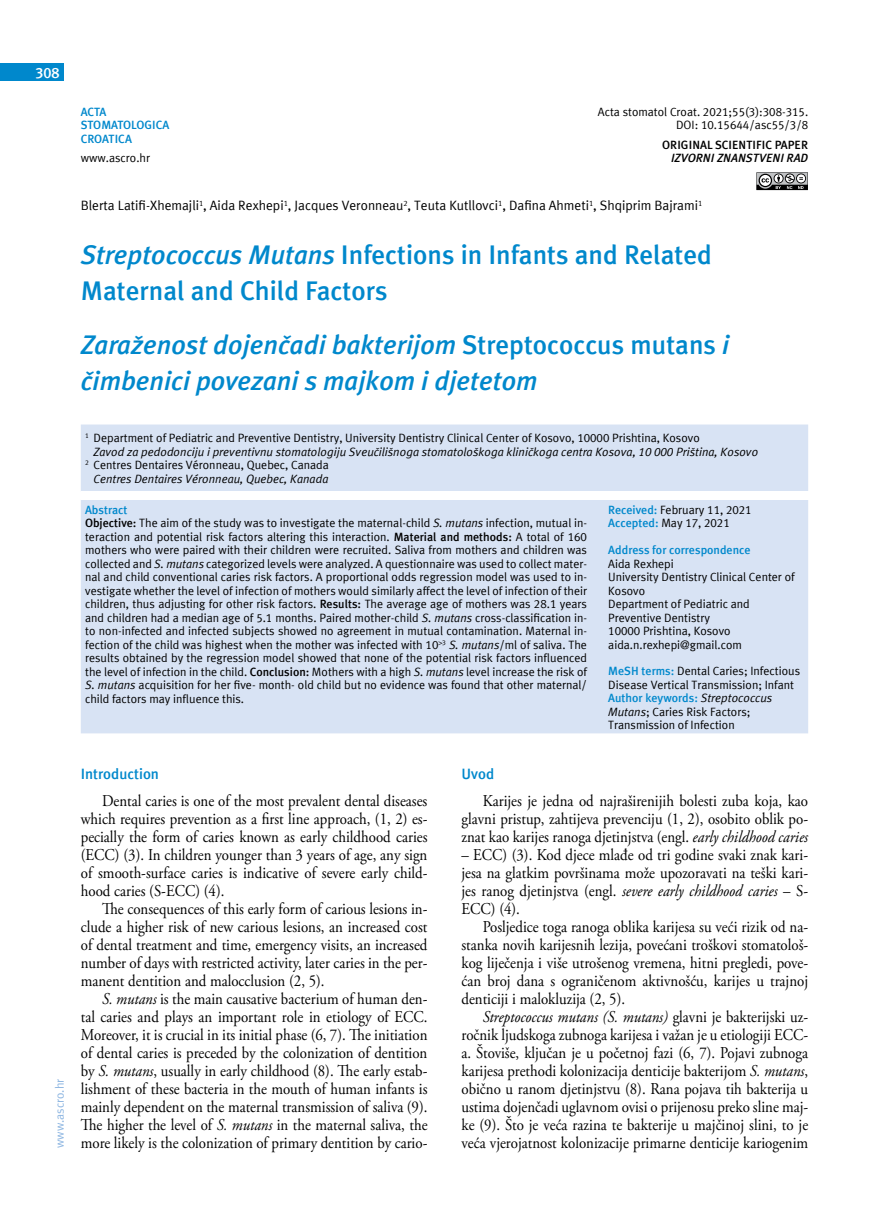
<style>
.page{position:relative;width:872px;height:1212px;background:#fff}
.page>*{position:absolute;margin:0;border:0;box-sizing:border-box;transform-origin:0 0}
.t1{font:italic 700 27px/36px "Meta ASC";color:#08c}
.t2{font:700 27px/36px "Meta ASC";color:#08c}
.t3{font:16.5px/18px "Adobe Garamond Pro";color:#000;text-align:justify;scale:.9 1}
.t4{font:700 15px "Meta ASC";color:#08c}
.t5{font:700 15px "Meta ASC";color:#fff}
.t6{font:13.5px "Meta ASC";color:#000}
.t7{font:12px/13.5px "Meta ASC";color:#000}
.t8{font:italic 12px "Meta ASC";color:#000}
.t9{font:700 12px/13.5px "Meta ASC";color:#08c}
.t10{font:700 12px "Meta ASC";letter-spacing:.005em;color:#000}
.t11{font:italic 700 12px "Meta ASC";letter-spacing:.005em;color:#000}
.t12{font:12px "Meta ASC";color:#8cb5e1}
.s1{font-style:italic}
.s2{font-style:normal}
.s3{font-weight:700;color:#08c}
.s4{font-weight:700}
</style>
<div class="page">
<div style="left:0;top:64px;width:64px;height:17px;background:#08c"></div>
<div style="left:81px;top:424px;width:727px;height:309px;background:#d8e3f4"></div>
<div style="left:81px;top:491px;width:727px;height:9px;background:#fff"></div>
<svg style="left:756px;top:172px;width:52px;height:18px"></svg>
<p class="t5" style="left:35px;top:64px;width:26px">308</p>
<p class="t12" style="left:53px;top:1148px;width:71px;rotate:-90deg">www.ascro.hr</p>
<p class="t7" style="left:598px;top:105px;width:212px;text-align:right">Acta stomatol Croat. 2021;55(3):308-315.<br>DOI: 10.15644/asc55/3/8</p>
<p class="t10" style="left:662px;top:138px;width:147px">ORIGINAL SCIENTIFIC PAPER</p>
<p class="t11" style="left:671px;top:151px;width:139px">IZVORNI ZNANSTVENI RAD</p>
<p class="t6" style="left:81px;top:198px;width:623px">Blerta Latifi-Xhemajli<sup>1</sup>, Aida Rexhepi<sup>1</sup>, Jacques Veronneau<sup>2</sup>, Teuta Kutllovci<sup>1</sup>, Dafina Ahmeti<sup>1</sup>, Shqiprim Bajrami<sup>1</sup></p>
<h1 class="t2" style="left:81px;top:237px;width:632px"><span class="s1">Streptococcus Mutans</span> Infections in Infants and Related<br>Maternal and Child Factors</h1>
<h1 class="t1" style="left:81px;top:327px;width:650px">Zaraženost dojenčadi bakterijom <span class="s2">Streptococcus mutans</span> i čimbenici povezani s majkom i djetetom</h1>
<p class="t9" style="left:81px;top:105px;width:90px">ACTA<br>STOMATOLOGICA<br>CROATICA</p>
<p class="t7" style="left:81px;top:151px;width:71px">www.ascro.hr</p>
<p class="t7" style="left:85px;top:431px;width:616px"><sup>1</sup> Department of Pediatric and Preventive Dentistry, University Dentistry Clinical Center of Kosovo, 10000 Prishtina, Kosovo</p>
<p class="t8" style="left:94px;top:445px;width:666px">Zavod za pedodonciju i preventivnu stomatologiju Sveučilišnoga stomatološkoga kliničkoga centra Kosova, 10 000 Priština, Kosovo</p>
<p class="t7" style="left:85px;top:458px;width:245px"><sup>2</sup> Centres Dentaires Véronneau, Quebec, Canada</p>
<p class="t8" style="left:94px;top:472px;width:236px">Centres Dentaires Véronneau, Quebec, Kanada</p>
<p class="t7" style="left:85px;top:503px;width:503px"><span class="s3">Abstract<br></span><span class="s4">Objective:</span> The aim of the study was to investigate the maternal-child <span class="s1">S. mutans</span> infection, mutual in&shy;teraction and potential risk factors altering this interaction. <span class="s4">Material and methods:</span> A total of 160 mothers who were paired with their children were recruited. Saliva from mothers and children was collected and <span class="s1">S. mutans</span> categorized levels were analyzed. A questionnaire was used to collect mater&shy;nal and child conventional caries risk factors. A proportional odds regression model was used to in&shy;vestigate whether the level of infection of mothers would similarly affect the level of infection of their children, thus adjusting for other risk factors. <span class="s4">Results:</span> The average age of mothers was 28.1 years and children had a median age of 5.1 months. Paired mother-child <span class="s1">S. mutans</span> cross-classification in&shy;to non-infected and infected subjects showed no agreement in mutual contamination. Maternal in&shy;fection of the child was highest when the mother was infected with 10<sup>&gt;3</sup> <span class="s1">S. mutans</span>/ml of saliva. The results obtained by the regression model showed that none of the potential risk factors influenced the level of infection in the child. <span class="s4">Conclusion:</span> Mothers with a high <span class="s1">S. mutans</span> level increase the risk of <span class="s1">S. mutans</span> acquisition for her five- month- old child but no evidence was found that other maternal/ child factors may influence this.</p>
<p class="t7" style="left:608px;top:503px;width:145px"><span class="s3">Received:</span> February 11, 2021<br><span class="s3">Accepted:</span> May 17, 2021</p>
<p class="t9" style="left:608px;top:543px;width:144px">Address for correspondence</p>
<p class="t7" style="left:608px;top:557px;width:188px">Aida Rexhepi<br>University Dentistry Clinical Center of<br>Kosovo<br>Department of Pediatric and<br>Preventive Dentistry<br>10000 Prishtina, Kosovo aida.n.rexhepi@gmail.com</p>
<p class="t7" style="left:608px;top:664px;width:193px"><span class="s3">MeSH terms:</span> Dental Caries; Infectious Disease Vertical Transmission; Infant <span class="s3">Author keywords:</span> <span class="s1">Streptococcus Mutans</span>; Caries Risk Factors; Transmission of Infection</p>
<p class="t4" style="left:81px;top:765px;width:80px">Introduction</p>
<p class="t3" style="left:81px;top:792px;width:387px;text-indent:21px">Dental caries is one of the most prevalent dental diseases which requires prevention as a first line approach, (1, 2) es&shy;pecially the form of caries known as early childhood caries (ECC) (3). In children younger than 3 years of age, any sign of smooth-surface caries is indicative of severe early child&shy;hood caries (S-ECC) (4).</p>
<p class="t3" style="left:81px;top:900px;width:387px;text-indent:21px">The consequences of this early form of carious lesions in&shy;clude a higher risk of new carious lesions, an increased cost of dental treatment and time, emergency visits, an increased number of days with restricted activity, later caries in the per&shy;manent dentition and malocclusion (2, 5).</p>
<p class="t3" style="left:81px;top:990px;width:387px;text-indent:21px"><span class="s1">S. mutans</span> is the main causative bacterium of human den&shy;tal caries and plays an important role in etiology of ECC.<br>Moreover, it is crucial in its initial phase (6, 7). The initiation of dental caries is preceded by the colonization of dentition by <span class="s1">S. mutans</span>, usually in early childhood (8). The early estab&shy;lishment of these bacteria in the mouth of human infants is mainly dependent on the maternal transmission of saliva (9).<br>The higher the level of <span class="s1">S. mutans</span> in the maternal saliva, the more likely is the colonization of primary dentition by cario-</p>
<p class="t4" style="left:461px;top:765px;width:34px">Uvod</p>
<p class="t3" style="left:461px;top:792px;width:387px;text-indent:21px">Karijes je jedna od najraširenijih bolesti zuba koja, kao glavni pristup, zahtijeva prevenciju (1, 2), osobito oblik po&shy;znat kao karijes ranoga djetinjstva (engl. <span class="s1">early childhood caries</span></p>
<p class="t3" style="left:461px;top:846px;width:387px">– ECC) (3). Kod djece mlađe od tri godine svaki znak kari&shy;jesa na glatkim površinama može upozoravati na teški kari&shy;jes ranog djetinjstva (engl. <span class="s1">severe early childhood caries</span> – S-ECC) (4).</p>
<p class="t3" style="left:461px;top:918px;width:387px;text-indent:21px">Posljedice toga ranoga oblika karijesa su veći rizik od na&shy;stanka novih karijesnih lezija, povećani troškovi stomatološ&shy;kog liječenja i više utrošenog vremena, hitni pregledi, pove&shy;ćan broj dana s ograničenom aktivnošću, karijes u trajnoj denticiji i malokluzija (2, 5).</p>
<p class="t3" style="left:461px;top:1008px;width:387px;text-indent:21px"><span class="s1">Streptococcus mutans (S. mutans)</span> glavni je bakterijski uz&shy;ročnik ljudskoga zubnoga karijesa i važan je u etiologiji ECC&shy;a. Štoviše, ključan je u početnoj fazi (6, 7). Pojavi zubnoga karijesa prethodi kolonizacija denticije bakterijom <span class="s1">S. mutans</span>, obično u ranom djetinjstvu (8). Rana pojava tih bakterija u ustima dojenčadi uglavnom ovisi o prijenosu preko sline maj&shy;ke (9). Što je veća razina te bakterije u majčinoj slini, to je veća vjerojatnost kolonizacije primarne denticije kariogenim</p>
</div>
